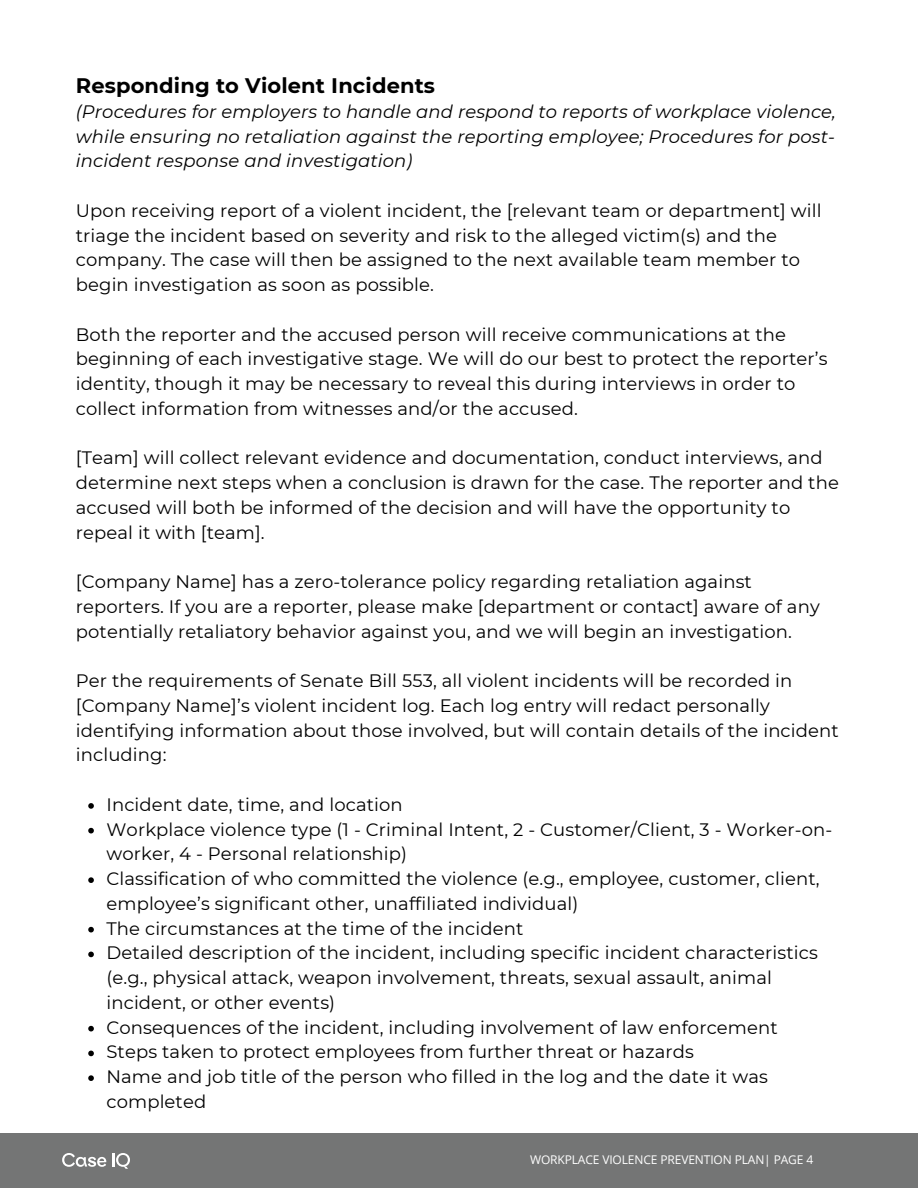
<style>
.page{position:relative;width:918px;height:1188px;background:#fff}
.page>*{position:absolute;margin:0;border:0;box-sizing:border-box;transform-origin:0 0}
.t1{font:700 21px "Montserrat";letter-spacing:.005em;color:#000}
.t2{font:18px/24.8px "Montserrat";letter-spacing:.005em;color:#000}
.t3{font:italic 18px/24.8px "Montserrat";letter-spacing:.005em;color:#000;text-align:justify}
.t4{font:12px "Open Sans";letter-spacing:-.01em;color:#fff}
</style>
<div class="page">
<div style="left:0;top:1134px;width:918px;height:54px;background:#747575"></div>
<svg style="left:62px;top:1153px;width:44px;height:14px"></svg>
<svg style="left:112px;top:1153px;width:18px;height:16px"></svg>
<svg style="left:88px;top:803px;width:6px;height:6px"></svg>
<svg style="left:88px;top:828px;width:6px;height:5px"></svg>
<svg style="left:88px;top:877px;width:6px;height:6px"></svg>
<svg style="left:88px;top:927px;width:6px;height:5px"></svg>
<svg style="left:88px;top:952px;width:6px;height:5px"></svg>
<svg style="left:88px;top:1026px;width:6px;height:5px"></svg>
<svg style="left:88px;top:1051px;width:6px;height:5px"></svg>
<svg style="left:88px;top:1075px;width:6px;height:6px"></svg>
<h1 class="t1" style="left:76px;top:73px;width:361px">Responding to Violent Incidents</h1>
<h1 class="t3" style="left:76px;top:99px;width:762px">(Procedures for employers to handle and respond to reports of workplace violence, while ensuring no retaliation against the reporting employee; Procedures for post&shy;incident response and investigation)</h1>
<h1 class="t2" style="left:76px;top:198px;width:747px">Upon receiving report of a violent incident, the [relevant team or department] will triage the incident based on severity and risk to the alleged victim(s) and the company. The case will then be assigned to the next available team member to begin investigation as soon as possible.</h1>
<h1 class="t2" style="left:76px;top:322px;width:753px">Both the reporter and the accused person will receive communications at the beginning of each investigative stage. We will do our best to protect the reporter’s identity, though it may be necessary to reveal this during interviews in order to collect information from witnesses and/or the accused.</h1>
<h1 class="t2" style="left:76px;top:446px;width:765px">[Team] will collect relevant evidence and documentation, conduct interviews, and determine next steps when a conclusion is drawn for the case. The reporter and the accused will both be informed of the decision and will have the opportunity to repeal it with [team].</h1>
<h1 class="t2" style="left:76px;top:569px;width:745px">[Company Name] has a zero-tolerance policy regarding retaliation against reporters. If you are a reporter, please make [department or contact] aware of any potentially retaliatory behavior against you, and we will begin an investigation.</h1>
<p class="t2" style="left:76px;top:668px;width:764px">Per the requirements of Senate Bill 553, all violent incidents will be recorded in [Company Name]’s violent incident log. Each log entry will redact personally identifying information about those involved, but will contain details of the incident including:</p>
<p class="t2" style="left:106px;top:792px;width:298px">Incident date, time, and location</p>
<p class="t2" style="left:106px;top:817px;width:727px">Workplace violence type (1 - Criminal Intent, 2 - Customer/Client, 3 - Worker-on&shy;worker, 4 - Personal relationship)</p>
<p class="t2" style="left:106px;top:866px;width:715px">Classification of who committed the violence (e.g., employee, customer, client, employee’s significant other, unaffiliated individual)</p>
<p class="t2" style="left:106px;top:916px;width:418px">The circumstances at the time of the incident</p>
<p class="t2" style="left:106px;top:941px;width:713px">Detailed description of the incident, including specific incident characteristics (e.g., physical attack, weapon involvement, threats, sexual assault, animal incident, or other events)</p>
<p class="t2" style="left:106px;top:1015px;width:673px">Consequences of the incident, including involvement of law enforcement</p>
<p class="t2" style="left:106px;top:1040px;width:589px">Steps taken to protect employees from further threat or hazards</p>
<p class="t2" style="left:106px;top:1064px;width:663px">Name and job title of the person who filled in the log and the date it was completed</p>
<h1 class="t4" style="left:530px;top:1151px;width:285px">WORKPLACE VIOLENCE PREVENTION PLAN| PAGE 4</h1>
</div>
